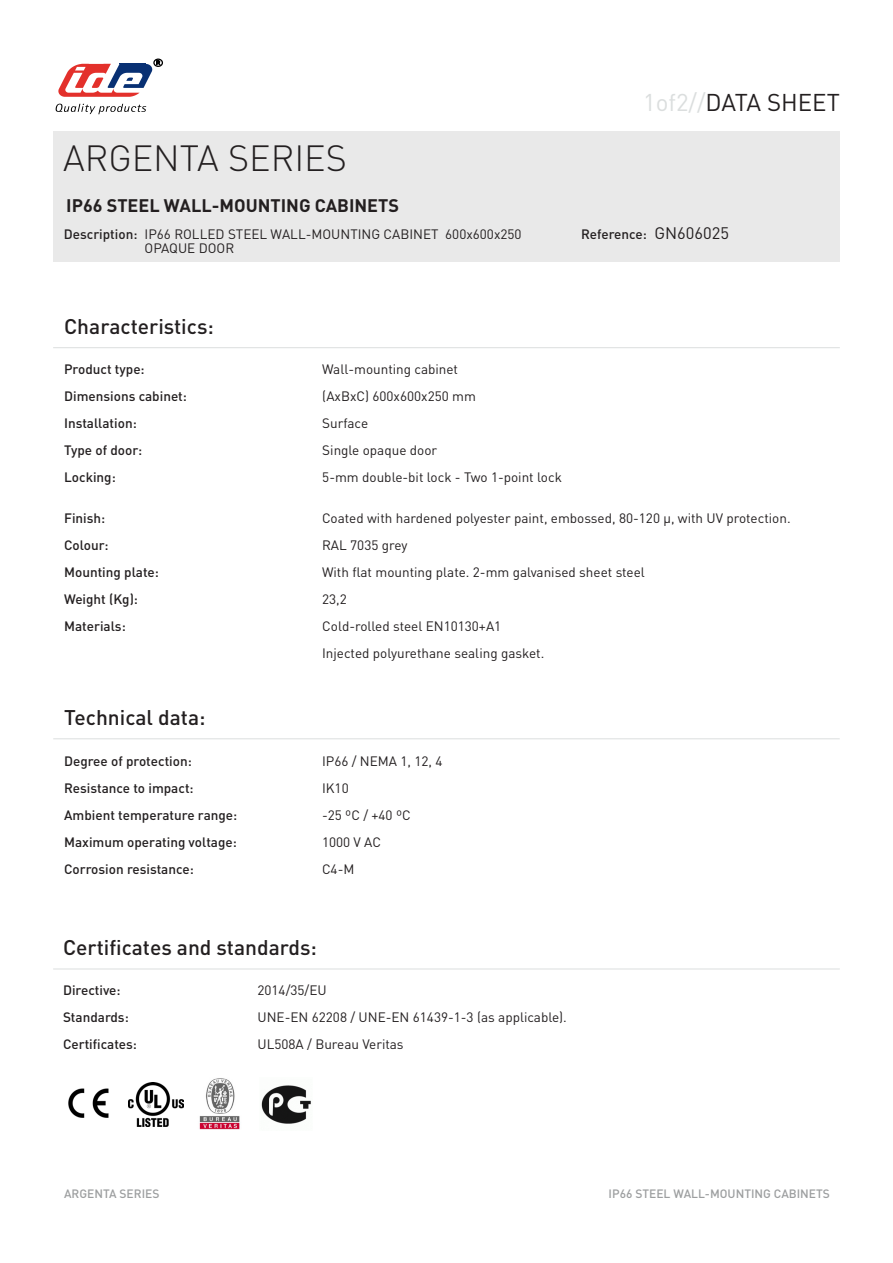
<style>
.page{position:relative;width:893px;height:1263px;background:#fff}
.page>*{position:absolute;margin:0;border:0;box-sizing:border-box;transform-origin:0 0}
.t1{font:300 36px "DIN Pro";color:#231f20}
.t2{font:24px "DIN Pro";color:#231f20}
.t3{font:500 21px "DIN Pro";color:#231f20}
.t4{font:700 18px "DIN Pro";color:#231f20}
.referencia{font:16.5px "DIN Pro";color:#231f20}
.t5{font:13.5px "DIN Pro";color:#231f20}
.t6{font:500 13.5px "DIN Pro";color:#231f20}
.t7{font:500 12px "DIN Pro";color:#9c9e9f}
.s1{color:#dbdede}
</style>
<div class="page">
<div style="left:53px;top:131px;width:787px;height:130px;background:#e9e9e9"></div>
<hr style="left:53px;top:347px;width:787px;height:1px;background:#dbdede">
<svg style="left:56px;top:104px;width:90px;height:10px"></svg>
<svg style="left:58px;top:61px;width:103px;height:36px"></svg>
<div style="left:153px;top:59px;width:10px;height:8px;border:1px solid #000;border-radius:50%"></div>
<img style="left:68px;top:1088px;width:41px;height:30px">
<img style="left:129px;top:1082px;width:55px;height:45px">
<img style="left:199px;top:1078px;width:41px;height:52px">
<hr style="left:53px;top:738px;width:787px;height:1px;background:#dbdede">
<hr style="left:53px;top:968px;width:787px;height:1px;background:#dbdede">
<img style="left:261px;top:1085px;width:50px;height:39px">
<p class="t1" style="left:63px;top:134px;width:285px">ARGENTA SERIES</p>
<p class="t4" style="left:66px;top:194px;width:334px">IP66 STEEL WALL-MOUNTING CABINETS</p>
<p class="t2" style="left:643px;top:86px;width:198px"><span class="s1">1of2//</span>DATA SHEET</p>
<p class="t6" style="left:64px;top:225px;width:75px">Description:</p>
<p class="t5" style="left:145px;top:225px;width:378px">IP66 ROLLED STEEL WALL-MOUNTING CABINET 600x600x250</p>
<p class="t6" style="left:581px;top:225px;width:67px">Reference:</p>
<p class="t5" style="left:145px;top:239px;width:91px">OPAQUE DOOR</p>
<p class="referencia" style="left:654px;top:222px;width:76px">GN606025</p>
<p class="t3" style="left:64px;top:312px;width:151px">Characteristics:</p>
<p class="t6" style="left:64px;top:360px;width:82px">Product type:</p>
<p class="t6" style="left:64px;top:387px;width:124px">Dimensions cabinet:</p>
<p class="t6" style="left:64px;top:414px;width:74px">Installation:</p>
<p class="t6" style="left:64px;top:441px;width:80px">Type of door:</p>
<p class="t6" style="left:64px;top:468px;width:53px">Locking:</p>
<p class="t6" style="left:64px;top:509px;width:43px">Finish:</p>
<p class="t6" style="left:64px;top:536px;width:46px">Colour:</p>
<p class="t6" style="left:64px;top:563px;width:96px">Mounting plate:</p>
<p class="t6" style="left:64px;top:590px;width:75px">Weight (Kg):</p>
<p class="t6" style="left:64px;top:617px;width:63px">Materials:</p>
<p class="t3" style="left:64px;top:703px;width:143px">Technical data:</p>
<p class="t6" style="left:64px;top:752px;width:129px">Degree of protection:</p>
<p class="t6" style="left:64px;top:779px;width:131px">Resistance to impact:</p>
<p class="t6" style="left:64px;top:806px;width:175px">Ambient temperature range:</p>
<p class="t6" style="left:64px;top:833px;width:174px">Maximum operating voltage:</p>
<p class="t6" style="left:64px;top:860px;width:131px">Corrosion resistance:</p>
<p class="t5" style="left:322px;top:360px;width:137px">Wall-mounting cabinet</p>
<p class="t5" style="left:322px;top:387px;width:155px">(AxBxC) 600x600x250 mm</p>
<p class="t5" style="left:322px;top:414px;width:47px">Surface</p>
<p class="t5" style="left:322px;top:441px;width:116px">Single opaque door</p>
<p class="t5" style="left:322px;top:468px;width:241px">5-mm double-bit lock - Two 1-point lock</p>
<p class="t5" style="left:322px;top:509px;width:470px">Coated with hardened polyester paint, embossed, 80-120 µ, with UV protection.</p>
<p class="t5" style="left:322px;top:536px;width:87px">RAL 7035 grey</p>
<p class="t5" style="left:322px;top:563px;width:324px">With flat mounting plate. 2-mm galvanised sheet steel</p>
<p class="t5" style="left:322px;top:590px;width:26px">23,2</p>
<p class="t5" style="left:322px;top:617px;width:180px">Cold-rolled steel EN10130+A1</p>
<p class="t5" style="left:322px;top:644px;width:224px">Injected polyurethane sealing gasket.</p>
<p class="t5" style="left:322px;top:752px;width:122px">IP66 / NEMA 1, 12, 4</p>
<p class="t5" style="left:322px;top:779px;width:28px">IK10</p>
<p class="t5" style="left:322px;top:806px;width:90px">-25 ºC / +40 ºC</p>
<p class="t5" style="left:322px;top:833px;width:60px">1000 V AC</p>
<p class="t5" style="left:322px;top:860px;width:34px">C4-M</p>
<p class="t3" style="left:63px;top:933px;width:255px">Certificates and standards:</p>
<p class="t6" style="left:63px;top:981px;width:59px">Directive:</p>
<p class="t6" style="left:63px;top:1008px;width:67px">Standards:</p>
<p class="t6" style="left:63px;top:1035px;width:76px">Certificates:</p>
<p class="t5" style="left:257px;top:981px;width:71px">2014/35/EU</p>
<p class="t5" style="left:257px;top:1008px;width:311px">UNE-EN 62208 / UNE-EN 61439-1-3 (as applicable).</p>
<p class="t5" style="left:257px;top:1035px;width:148px">UL508A / Bureau Veritas</p>
<p class="t7" style="left:64px;top:1185px;width:97px">ARGENTA SERIES</p>
<p class="t7" style="left:609px;top:1185px;width:223px">IP66 STEEL WALL-MOUNTING CABINETS</p>
</div>
